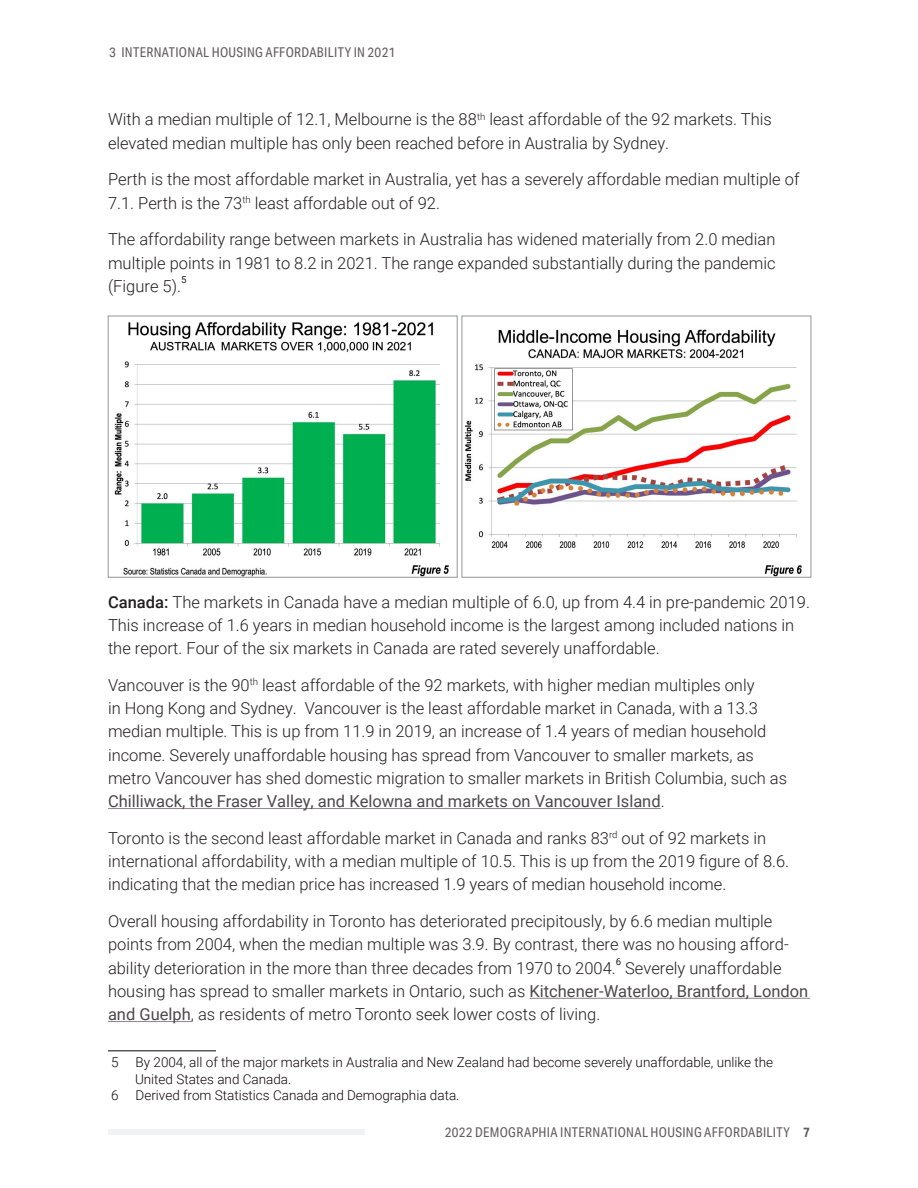
<style>
.page{position:relative;width:918px;height:1188px;background:#fff}
.page>*{position:absolute;margin:0;border:0;box-sizing:border-box;transform-origin:0 0}
.t1{font:300 16.5px/23.2px "Roboto";color:#231f20}
.Footnotes{font:300 13.5px/16.5px "Roboto";color:#0f080a}
.t2{font:13.5px "Aktiv Grotesk Cd";letter-spacing:.02em;color:#635d5e}
.t3{font:9.6px "Roboto";color:#231f20}
.s1{font-weight:500}
.s2{font-weight:400;color:#4e4749}
.s3{font-weight:700}
</style>
<div class="page">
<div style="left:108px;top:1129px;width:256px;height:6px;background:#f1f2f4"></div>
<hr style="left:108px;top:808px;width:553px;height:1px;background:#8f848d">
<hr style="left:529px;top:998px;width:281px;height:1px;background:#8f848d">
<hr style="left:108px;top:1021px;width:83px;height:1px;background:#8f848d">
<hr style="left:108px;top:1050px;width:108px;height:1px;background:#57585a">
<img style="left:464px;top:329px;width:338px;height:246px">
<div style="left:462px;top:316px;width:349px;height:261px;border:1px solid #939598"></div>
<img style="left:114px;top:322px;width:335px;height:253px">
<div style="left:108px;top:316px;width:349px;height:261px;border:1px solid #939598"></div>
<p class="t2" style="left:109px;top:44px;width:24px">3 INTERNATIONAL</p>
<p class="t2" style="left:212px;top:44px;width:17px">HOUSING</p>
<p class="t2" style="left:265px;top:44px;width:15px">AFFORDABILITY</p>
<p class="t2" style="left:354px;top:44px;width:43px">IN 2021</p>
<p class="t1" style="left:108px;top:107px;width:665px">With a median multiple of 12.1, Melbourne is the 88<sup>th</sup> least affordable of the 92 markets. This elevated median multiple has only been reached before in Australia by Sydney.</p>
<p class="t1" style="left:108px;top:167px;width:693px">Perth is the most affordable market in Australia, yet has a severely affordable median multiple of<br>7.1. Perth is the 73<sup>th</sup> least affordable out of 92.</p>
<p class="t1" style="left:108px;top:227px;width:669px;text-align:justify">The affordability range between markets in Australia has widened materially from 2.0 median multiple points in 1981 to 8.2 in 2021. The range expanded substantially during the pandemic (Figure 5).</p>
<p class="t3" style="left:181px;top:273px;width:7px">5</p>
<p class="t1" style="left:108px;top:589px;width:703px"><span class="s1">Canada:</span> The markets in Canada have a median multiple of 6.0, up from 4.4 in pre-pandemic 2019.<br>This increase of 1.6 years in median household income is the largest among included nations in the report. Four of the six markets in Canada are rated severely unaffordable.</p>
<p class="t1" style="left:108px;top:673px;width:681px">Vancouver is the 90<sup>th</sup> least affordable of the 92 markets, with higher median multiples only<br>in Hong Kong and Sydney. Vancouver is the least affordable market in Canada, with a 13.3 median multiple. This is up from 11.9 in 2019, an increase of 1.4 years of median household income. Severely unaffordable housing has spread from Vancouver to smaller markets, as metro Vancouver has shed domestic migration to smaller markets in British Columbia, such as <span class="s2">Chilliwack, the Fraser Valley, and Kelowna and markets on Vancouver Island</span>.</p>
<p class="t1" style="left:108px;top:826px;width:683px">Toronto is the second least affordable market in Canada and ranks 83<sup>rd</sup> out of 92 markets in international affordability, with a median multiple of 10.5. This is up from the 2019 figure of 8.6. indicating that the median price has increased 1.9 years of median household income.</p>
<p class="t1" style="left:108px;top:909px;width:682px">Overall housing affordability in Toronto has deteriorated precipitously, by 6.6 median multiple points from 2004, when the median multiple was 3.9. By contrast, there was no housing afford&shy;ability deterioration in the more than three decades from 1970 to 2004.</p>
<p class="t3" style="left:616px;top:955px;width:7px">6</p>
<p class="t1" style="left:108px;top:955px;width:702px;text-indent:517px">Severely unaffordable housing has spread to smaller markets in Ontario, such as <span class="s2">Kitchener-Waterloo, Brantford, London and Guelph</span>, as residents of metro Toronto seek lower costs of living.</p>
<p class="Footnotes" style="left:111px;top:1054px;width:9px">5</p>
<p class="Footnotes" style="left:135px;top:1054px;width:640px">By 2004, all of the major markets in Australia and New Zealand had become severely unaffordable, unlike the<br>United States and Canada.</p>
<p class="Footnotes" style="left:111px;top:1087px;width:9px">6</p>
<p class="Footnotes" style="left:136px;top:1087px;width:325px">Derived from Statistics Canada and Demographia data.</p>
<p class="t2" style="left:445px;top:1124px;width:367px">2022 DEMOGRAPHIA INTERNATIONAL HOUSING AFFORDABILITY <span class="s3">7</span></p>
</div>
